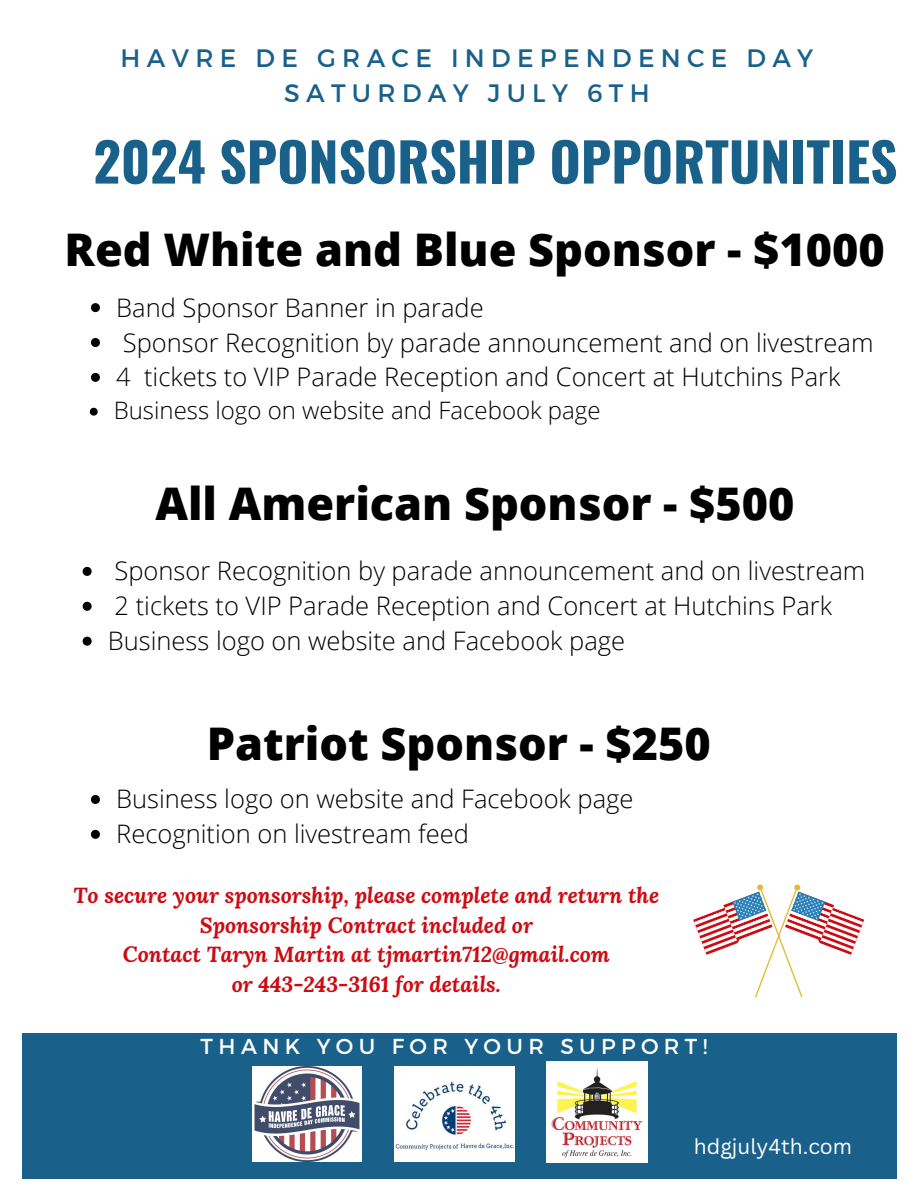
<style>
.page{position:relative;width:918px;height:1188px;background:#fff}
.page>*{position:absolute;margin:0;border:0;box-sizing:border-box;transform-origin:0 0}
.t1{font:700 53.4px "Oswald";color:#19618a}
.t2{font:800 45px "Open Sans";color:#000}
.t3{font:300 25.5px "Open Sans";color:#000}
.t4{font:25.2px "Montserrat";letter-spacing:.25em;color:#19618a}
.t5{font:300 24px "Open Sans";color:#000}
.t6{font:italic 700 21.6px/29.7px "Lora";color:#cd0b12;text-align:center}
.t7{font:21.6px "Montserrat";letter-spacing:.25em;color:#fff}
.t8{font:21px "Canva Sans";color:#fff}
</style>
<div class="page">
<svg style="left:693px;top:885px;width:171px;height:112px"></svg>
<svg style="left:83px;top:567px;width:9px;height:9px"></svg>
<svg style="left:83px;top:602px;width:9px;height:9px"></svg>
<svg style="left:83px;top:637px;width:9px;height:9px"></svg>
<svg style="left:91px;top:303px;width:9px;height:9px"></svg>
<svg style="left:91px;top:338px;width:9px;height:9px"></svg>
<svg style="left:91px;top:373px;width:9px;height:9px"></svg>
<svg style="left:90px;top:408px;width:8px;height:8px"></svg>
<svg style="left:91px;top:795px;width:9px;height:9px"></svg>
<svg style="left:91px;top:830px;width:9px;height:9px"></svg>
<div style="left:22px;top:1033px;width:874px;height:145px;background:#19618a"></div>
<img style="left:252px;top:1066px;width:109px;height:96px">
<img style="left:394px;top:1066px;width:120px;height:96px">
<img style="left:546px;top:1061px;width:102px;height:101px">
<p class="t4" style="left:121px;top:42px;width:694px">HAVRE DE GRACE INDEPENDENCE DAY</p>
<p class="t4" style="left:284px;top:76px;width:367px">SATURDAY JULY 6TH</p>
<p class="t1" style="left:93px;top:120px;width:806px">2024 SPONSORSHIP OPPORTUNITIES</p>
<p class="t2" style="left:65px;top:218px;width:822px">Red White and Blue Sponsor - $1000</p>
<p class="t3" style="left:116px;top:289px;width:369px">Band Sponsor Banner in parade</p>
<p class="t3" style="left:123px;top:324px;width:752px">Sponsor Recognition by parade announcement and on livestream</p>
<p class="t3" style="left:116px;top:359px;width:726px">4 tickets to VIP Parade Reception and Concert at Hutchins Park</p>
<p class="t5" style="left:114px;top:393px;width:488px">Business logo on website and Facebook page</p>
<p class="t2" style="left:155px;top:472px;width:640px">All American Sponsor - $500</p>
<p class="t3" style="left:115px;top:553px;width:752px">Sponsor Recognition by parade announcement and on livestream</p>
<p class="t3" style="left:115px;top:588px;width:719px">2 tickets to VIP Parade Reception and Concert at Hutchins Park</p>
<p class="t3" style="left:108px;top:623px;width:519px">Business logo on website and Facebook page</p>
<p class="t2" style="left:207px;top:712px;width:506px">Patriot Sponsor - $250</p>
<p class="t3" style="left:116px;top:781px;width:519px">Business logo on website and Facebook page</p>
<p class="t3" style="left:116px;top:816px;width:354px">Recognition on livestream feed</p>
<p class="t6" style="left:74px;top:880px;width:587px">To secure your sponsorship, please complete and return the<br>Sponsorship Contract included or</p>
<p class="t6" style="left:123px;top:939px;width:489px">Contact Taryn Martin at tjmartin712@gmail.com</p>
<p class="t6" style="left:232px;top:969px;width:271px">or 443-243-3161 for details.</p>
<p class="t7" style="left:201px;top:1033px;width:508px">THANK YOU FOR YOUR SUPPORT!</p>
<p class="t8" style="left:694px;top:1132px;width:160px">hdgjuly4th.com</p>
</div>
